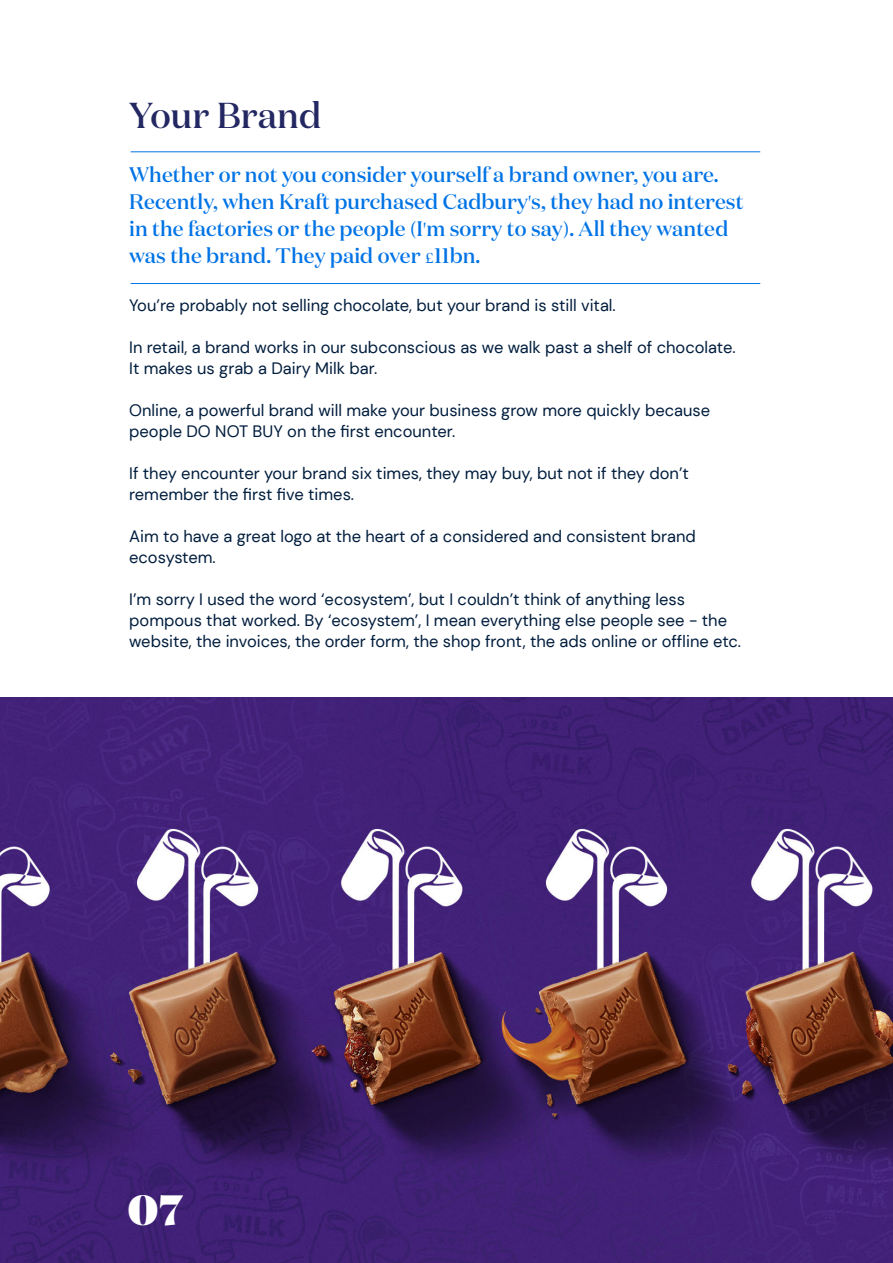
<style>
.page{position:relative;width:893px;height:1263px;background:#fff}
.page>*{position:absolute;margin:0;border:0;box-sizing:border-box;transform-origin:0 0}
.t1{font:900 42.3px "Domaine Display Test";color:#fff}
.t2{font:500 36px "Domaine Display Test";letter-spacing:.005em;color:#232762}
.t3{font:500 21px/27px "Domaine Display Test";letter-spacing:.005em;color:#0073e5}
.t4{font:16.5px/21px "DM Sans";color:#001d3d}
.s1{font-family:"Cormorant Garamond"}
</style>
<div class="page">
<img style="left:0;top:697px;width:893px;height:566px">
<hr style="left:131px;top:151px;width:629px;height:1px;background:#0073e5">
<hr style="left:131px;top:283px;width:629px;height:1px;background:#0073e5">
<h2 class="t2" style="left:129px;top:92px;width:194px">Your Brand</h2>
<p class="t3" style="left:129px;top:161px;width:616px">Whether or not you consider yourself a brand owner, you are.<br>Recently, when Kraft purchased Cadbury<span class="s1">'</span>s, they had no interest in the factories or the people <span class="s1">(</span>I<span class="s1">'</span>m sorry to say<span class="s1">)</span>. All they wanted was the brand. They paid over <span class="s1">£</span>11bn.</p>
<p class="t4" style="left:129px;top:294px;width:488px">You’re probably not selling chocolate, but your brand is still vital.</p>
<p class="t4" style="left:129px;top:336px;width:608px">In retail, a brand works in our subconscious as we walk past a shelf of chocolate.<br>It makes us grab a Dairy Milk bar.</p>
<p class="t4" style="left:129px;top:399px;width:582px">Online, a powerful brand will make your business grow more quickly because people DO NOT BUY on the first encounter.</p>
<p class="t4" style="left:129px;top:462px;width:561px">If they encounter your brand six times, they may buy, but not if they don’t remember the first five times.</p>
<p class="t4" style="left:129px;top:525px;width:568px">Aim to have a great logo at the heart of a considered and consistent brand ecosystem.</p>
<p class="t4" style="left:129px;top:588px;width:613px">I’m sorry I used the word ‘ecosystem’, but I couldn’t think of anything less pompous that worked. By ‘ecosystem’, I mean everything else people see - the website, the invoices, the order form, the shop front, the ads online or offline etc.</p>
<h1 class="t1" style="left:128px;top:1181px;width:57px">07</h1>
</div>
